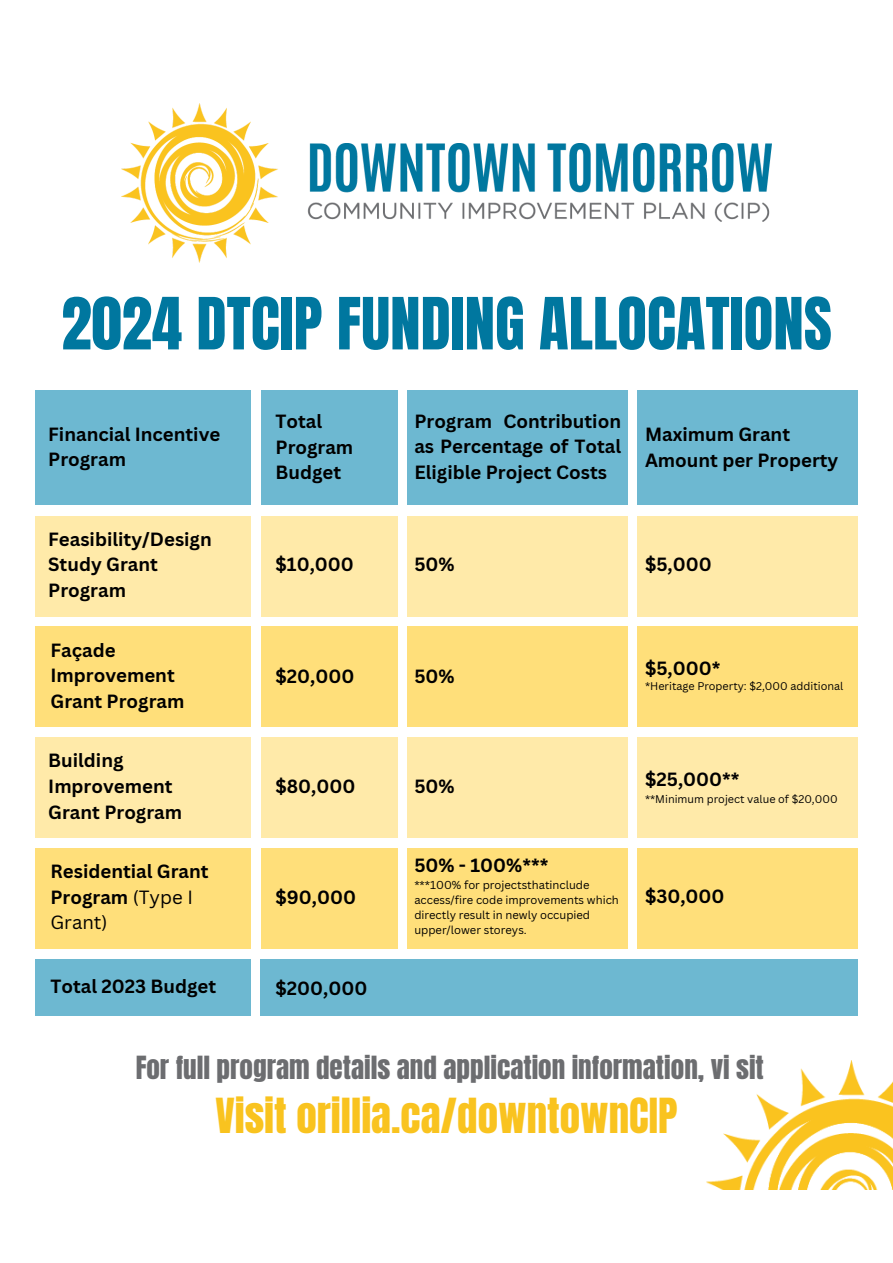
<style>
.page{position:relative;width:893px;height:1263px;background:#fff}
.page>*{position:absolute;margin:0;border:0;box-sizing:border-box;transform-origin:0 0}
.t1{font:61.12px "Anton";color:#00779f}
.t2{font:41.1px "Anton";color:#f9c31f}
.t3{font:27.15px "Anton";color:#6c6d70}
.t4{font:700 18.6px/25.6px "Canva Sans";color:#000}
.t5{font:11.18px/15.1px "Canva Sans";color:#000}
.t6{font:10.88px "Canva Sans";color:#000}
.s1{font-weight:400}
</style>
<div class="page">
<div style="left:407px;top:848px;width:220px;height:101px;background:#ffdf7a"></div>
<div style="left:35px;top:390px;width:216px;height:115px;background:#6db8d1"></div>
<div style="left:35px;top:516px;width:216px;height:101px;background:#ffeaa9"></div>
<div style="left:35px;top:959px;width:216px;height:57px;background:#6db8d1"></div>
<div style="left:261px;top:390px;width:136px;height:115px;background:#6db8d1"></div>
<div style="left:407px;top:390px;width:220px;height:115px;background:#6db8d1"></div>
<div style="left:637px;top:390px;width:221px;height:115px;background:#6db8d1"></div>
<div style="left:261px;top:516px;width:136px;height:101px;background:#ffeaa9"></div>
<div style="left:407px;top:516px;width:220px;height:101px;background:#ffeaa9"></div>
<div style="left:637px;top:516px;width:221px;height:101px;background:#ffeaa9"></div>
<div style="left:35px;top:626px;width:216px;height:102px;background:#ffdf7a"></div>
<div style="left:261px;top:626px;width:136px;height:102px;background:#ffdf7a"></div>
<div style="left:407px;top:626px;width:220px;height:102px;background:#ffdf7a"></div>
<div style="left:637px;top:626px;width:221px;height:102px;background:#ffdf7a"></div>
<div style="left:35px;top:737px;width:216px;height:101px;background:#ffeaa9"></div>
<div style="left:261px;top:737px;width:136px;height:101px;background:#ffeaa9"></div>
<div style="left:407px;top:737px;width:220px;height:101px;background:#ffeaa9"></div>
<div style="left:637px;top:737px;width:221px;height:101px;background:#ffeaa9"></div>
<div style="left:35px;top:848px;width:216px;height:101px;background:#ffdf7a"></div>
<div style="left:261px;top:848px;width:136px;height:101px;background:#ffdf7a"></div>
<div style="left:637px;top:848px;width:221px;height:101px;background:#ffdf7a"></div>
<div style="left:261px;top:959px;width:599px;height:57px;background:#6db8d1"></div>
<img style="left:121px;top:103px;width:650px;height:159px">
<img style="left:707px;top:1060px;width:186px;height:130px">
<h1 class="t1" style="left:61px;top:280px;width:772px">2024 DTCIP FUNDING ALLOCATIONS</h1>
<h4 class="t4" style="left:48px;top:421px;width:174px">Financial Incentive<br>Program</h4>
<h4 class="t4" style="left:48px;top:526px;width:165px">Feasibility/Design<br>Study Grant<br>Program</h4>
<h4 class="t4" style="left:51px;top:637px;width:135px">Façade<br>Improvement<br>Grant Program</h4>
<p class="t4" style="left:48px;top:747px;width:135px">Building<br>Improvement<br>Grant Program</p>
<h4 class="t4" style="left:51px;top:858px;width:160px">Residential Grant<br>Program <span class="s1">(Type I<br>Grant)</span></h4>
<h4 class="t4" style="left:51px;top:973px;width:167px">Total 2023 Budget</h4>
<h4 class="t4" style="left:275px;top:408px;width:79px">Total<br>Program<br>Budget</h4>
<h4 class="t4" style="left:414px;top:407px;width:208px;text-align:justify">Program Contribution as Percentage of Total Eligible Project Costs</h4>
<h4 class="t4" style="left:645px;top:421px;width:195px">Maximum Grant<br>Amount per Property</h4>
<h4 class="t4" style="left:275px;top:551px;width:80px">$10,000</h4>
<h4 class="t4" style="left:414px;top:551px;width:42px">50%</h4>
<h4 class="t4" style="left:645px;top:551px;width:68px">$5,000</h4>
<h4 class="t4" style="left:275px;top:663px;width:80px">$20,000</h4>
<p class="t4" style="left:414px;top:663px;width:42px">50%</p>
<p class="t4" style="left:645px;top:655px;width:77px">$5,000*</p>
<h4 class="t6" style="left:645px;top:679px;width:200px">*Heritage Property: $2,000 additional</h4>
<h4 class="t4" style="left:275px;top:773px;width:81px">$80,000</h4>
<h4 class="t4" style="left:414px;top:773px;width:42px">50%</h4>
<h4 class="t4" style="left:645px;top:766px;width:96px">$25,000**</h4>
<h4 class="t6" style="left:645px;top:791px;width:194px">**Minimum project value of $20,000</h4>
<h4 class="t4" style="left:414px;top:852px;width:136px">50% - 100%***</h4>
<h4 class="t4" style="left:275px;top:884px;width:82px">$90,000</h4>
<p class="t5" style="left:414px;top:877px;width:206px">***100% for projectsthatinclude access/fire code improvements which directly result in newly occupied upper/lower storeys.</p>
<h5 class="t4" style="left:645px;top:883px;width:81px">$30,000</h5>
<h4 class="t4" style="left:275px;top:975px;width:93px">$200,000</h4>
<h4 class="t3" style="left:136px;top:1048px;width:630px">For full program details and application information, vi sit</h4>
<h3 class="t2" style="left:215px;top:1086px;width:463px">Visit orillia.ca/downtownCIP</h3>
</div>
